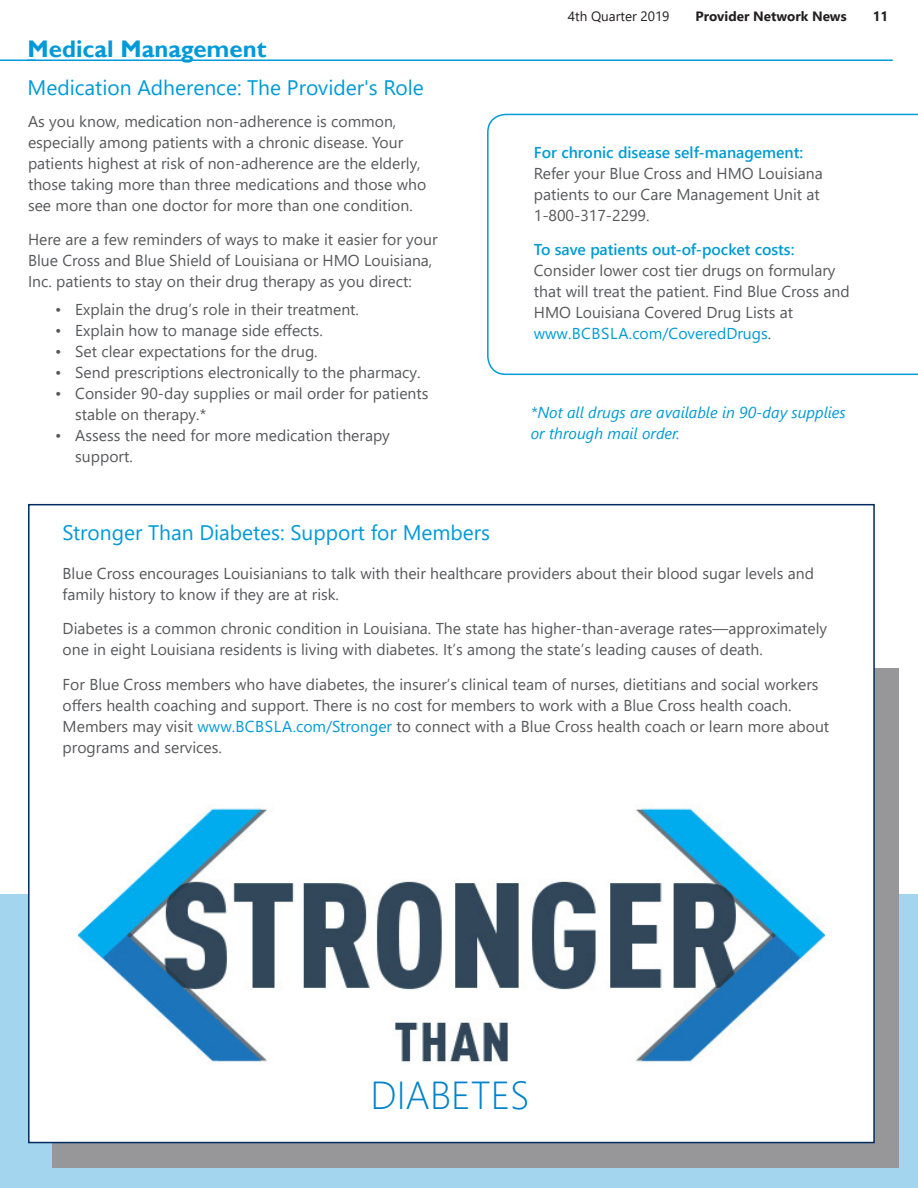
<style>
.page{position:relative;width:918px;height:1188px;background:#fff}
.page>*{position:absolute;margin:0;border:0;box-sizing:border-box;transform-origin:0 0}
.Article_Text{font:300 39px "Segoe UI";color:#0083ca}
.Article_Text-2{font:700 24px "Gill Sans";color:#009ad9}
.Article_Text-3{font:21px "Segoe UI";color:#009ad9}
.Article_Text-4{font:15.75px/21px "Segoe UI";color:#57585a}
.Article_Text-5{font:italic 15.75px/21px "Segoe UI";color:#009bd5}
.t1{font:700 13.5px "Segoe UI";color:#231f20}
.t2{font:13.5px "Segoe UI";color:#231f20}
.s1{font-weight:600;color:#009bd5}
.s2{color:#009bd5}
</style>
<div class="page">
<div style="left:0;top:895px;width:918px;height:293px;background:#a4d5ee"></div>
<hr style="left:0;top:59px;width:36px;height:2px;background:#009ad9">
<hr style="left:28px;top:59px;width:865px;height:2px;background:#009ad9">
<svg style="left:487px;top:113px;width:431px;height:263px"></svg>
<div style="left:52px;top:668px;width:847px;height:500px;background:#97979a"></div>
<div style="left:28px;top:504px;width:847px;height:639px;background:#fff;border:2px solid #002c62"></div>
<img style="left:79px;top:804px;width:745px;height:259px">
<div style="left:292px;top:772px;width:319px;height:64px;background:#fff"></div>
<p class="Article_Text-2" style="left:28px;top:35px;width:241px">Medical Management</p>
<p class="Article_Text-3" style="left:28px;top:68px;width:398px">Medication Adherence: The Provider's Role</p>
<p class="Article_Text-4" style="left:28px;top:109px;width:400px">As you know, medication non-adherence is common, especially among patients with a chronic disease. Your patients highest at risk of non-adherence are the elderly, those taking more than three medications and those who see more than one doctor for more than one condition.</p>
<p class="Article_Text-4" style="left:28px;top:228px;width:411px">Here are a few reminders of ways to make it easier for your<br>Blue Cross and Blue Shield of Louisiana or HMO Louisiana,<br>Inc. patients to stay on their drug therapy as you direct:</p>
<p class="Article_Text-4" style="left:55px;top:297px;width:306px">• Explain the drug’s role in their treatment.</p>
<p class="Article_Text-4" style="left:55px;top:318px;width:269px">• Explain how to manage side effects.</p>
<p class="Article_Text-4" style="left:55px;top:339px;width:264px">• Set clear expectations for the drug.</p>
<p class="Article_Text-4" style="left:55px;top:360px;width:367px">• Send prescriptions electronically to the pharmacy.</p>
<p class="Article_Text-4" style="left:75px;top:381px;width:355px;text-indent:-20px">• Consider 90-day supplies or mail order for patients stable on therapy.*</p>
<p class="Article_Text-4" style="left:75px;top:423px;width:316px;text-indent:-20px">• Assess the need for more medication therapy support.</p>
<p class="t2" style="left:568px;top:4px;width:103px">4th Quarter 2019</p>
<p class="t1" style="left:695px;top:4px;width:153px">Provider Network News</p>
<p class="t1" style="left:873px;top:4px;width:17px">11</p>
<p class="Article_Text-4" style="left:534px;top:140px;width:291px"><span class="s1">For chronic disease self-management:<br></span>Refer your Blue Cross and HMO Louisiana patients to our Care Management Unit at 1-800-317-2299.</p>
<p class="Article_Text-4" style="left:534px;top:238px;width:317px"><span class="s1">To save patients out-of-pocket costs:<br></span>Consider lower cost tier drugs on formulary that will treat the patient. Find Blue Cross and HMO Louisiana Covered Drug Lists at <span class="s2">www.BCBSLA.com/CoveredDrugs</span>.</p>
<p class="Article_Text-5" style="left:531px;top:399px;width:316px">*Not all drugs are available in 90-day supplies or through mail order.</p>
<p class="Article_Text-3" style="left:63px;top:513px;width:429px">Stronger Than Diabetes: Support for Members</p>
<p class="Article_Text-4" style="left:63px;top:561px;width:753px">Blue Cross encourages Louisianians to talk with their healthcare providers about their blood sugar levels and family history to know if they are at risk.</p>
<p class="Article_Text-4" style="left:63px;top:617px;width:766px">Diabetes is a common chronic condition in Louisiana. The state has higher-than-average rates—approximately one in eight Louisiana residents is living with diabetes. It’s among the state’s leading causes of death.</p>
<p class="Article_Text-4" style="left:63px;top:672px;width:768px">For Blue Cross members who have diabetes, the insurer’s clinical team of nurses, dietitians and social workers offers health coaching and support. There is no cost for members to work with a Blue Cross health coach.<br>Members may visit <span class="s2">www.BCBSLA.com/Stronger</span> to connect with a Blue Cross health coach or learn more about programs and services.</p>
<p class="Article_Text" style="left:370px;top:1058px;width:161px">DIABETES</p>
</div>
